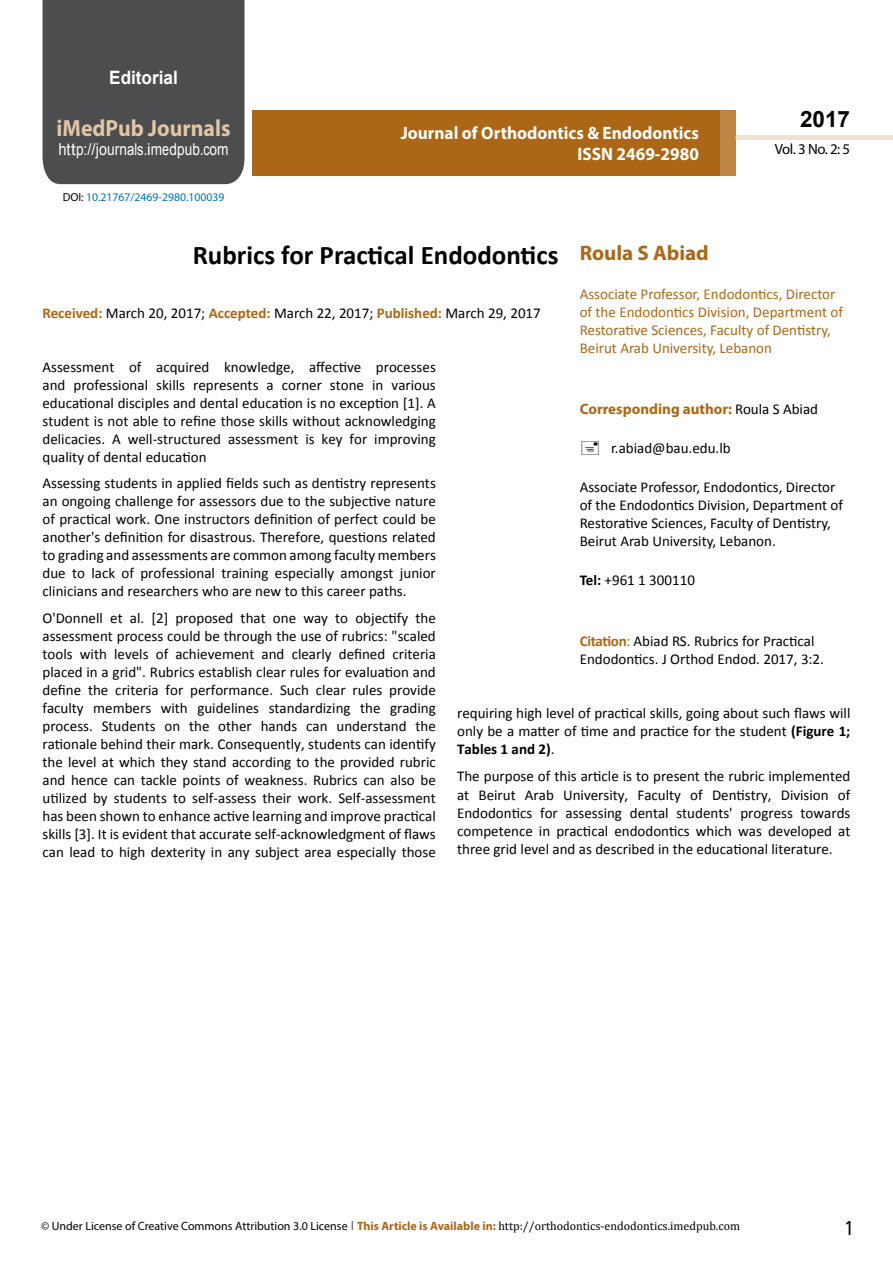
<style>
.page{position:relative;width:893px;height:1263px;background:#fff}
.page>*{position:absolute;margin:0;border:0;box-sizing:border-box;transform-origin:0 0}
.t1{font:700 27px "Calibri";color:#000}
.t2{font:25.5px "Tunga";color:#000}
.t3{font:700 23.4px "Myriad Pro";color:#e2c5a5;scale:.93 1}
.t4{font:700 22.5px "Arial";color:#000}
.t5{font:700 21px "Myriad Pro";color:#ab6715}
.t6{font:700 18.45px "Arial";color:#fff;scale:.93 1}
.t7{font:700 18px/21.6px "Myriad Pro";color:#fff;text-align:right;scale:.96 1}
.t8{font:16.5px "Arial";letter-spacing:.005em;color:#fff;scale:.89 1}
.t9{font:15px/18px "Calibri";color:#000;text-align:justify}
.t10{font:15px/18px "Calibri";color:#ab6715}
.t11{font:700 15px "Myriad Pro";color:#ab6715}
.t12{font:14.85px "Myriad Pro";color:#000}
.t13{font:12px "Myriad Pro";color:#000}
.t14{font:11.7px "Myriad Pro";color:#0072bc}
.s1{font-family:"Calibri"}
.s2{color:#000}
.s3{font-weight:700;color:#ab6715}
.s4{font-family:"Calibri";font-weight:400;color:#000}
.s5{font-weight:700}
.s6{color:#ab6715}
.s7{font-family:"Tunga"}
.s8{font-family:"Cambria"}
</style>
<div class="page">
<div style="left:43px;top:0;width:201px;height:184px;background:#4c4d4f"></div>
<div style="left:252px;top:110px;width:469px;height:66px;background:#ab6715"></div>
<div style="left:720px;top:110px;width:16px;height:66px;background:#be8545"></div>
<div style="left:736px;top:135px;width:157px;height:5px;background:#f0e2d2"></div>
<p class="t6" style="left:109px;top:65px;width:75px">Editorial</p>
<h3 class="t3" style="left:57px;top:113px;width:188px">iMedPub Journals</h3>
<p class="t8" style="left:58px;top:139px;width:193px">http://journals<span class="s1">.</span>imedpub<span class="s1">.</span>com</p>
<p class="t14" style="left:63px;top:190px;width:163px"><span class="s2">DOI:</span> 10.21767/2469-2980.100039</p>
<p class="t7" style="left:401px;top:121px;width:312px">Journal of Orthodontics &amp; Endodontics<br>ISSN 2469-2980</p>
<h3 class="t4" style="left:800px;top:104px;width:52px">2017</h3>
<p class="t12" style="left:775px;top:140px;width:77px">Vol. 3 No. 2: 5</p>
<h1 class="t1" style="left:193px;top:238px;width:367px">Rubrics for Practical Endodontics</h1>
<p class="t9" style="left:43px;top:304px;width:500px"><span class="s3">Received:</span> March 20, 2017; <span class="s3">Accepted:</span> March 22, 2017; <span class="s3">Published:</span> March 29, 2017</p>
<h3 class="t5" style="left:580px;top:239px;width:131px">Roula S Abiad</h3>
<p class="t10" style="left:580px;top:285px;width:265px">Associate Professor, Endodontics, Director of the Endodontics Division, Department of Restorative Sciences, Faculty of Dentistry, Beirut Arab University, Lebanon</p>
<p class="t9" style="left:43px;top:358px;width:395px">Assessment of acquired knowledge, affective processes and professional skills represents a corner stone in various educational disciples and dental education is no exception [1]. A student is not able to refine those skills without acknowledging delicacies. A well-structured assessment is key for improving quality of dental education</p>
<p class="t9" style="left:43px;top:474px;width:395px">Assessing students in applied fields such as dentistry represents an ongoing challenge for assessors due to the subjective nature of practical work. One instructors definition of perfect could be another's definition for disastrous. Therefore, questions related to grading and assessments are common among faculty members due to lack of professional training especially amongst junior clinicians and researchers who are new to this career paths.</p>
<p class="t9" style="left:43px;top:609px;width:395px">O'Donnell et al. [2] proposed that one way to objectify the assessment process could be through the use of rubrics: "scaled tools with levels of achievement and clearly defined criteria placed in a grid". Rubrics establish clear rules for evaluation and define the criteria for performance. Such clear rules provide faculty members with guidelines standardizing the grading process. Students on the other hands can understand the rationale behind their mark. Consequently, students can identify the level at which they stand according to the provided rubric and hence can tackle points of weakness. Rubrics can also be utilized by students to self-assess their work. Self-assessment has been shown to enhance active learning and improve practical skills [3]. It is evident that accurate self-acknowledgment of flaws can lead to high dexterity in any subject area especially those</p>
<p class="t11" style="left:580px;top:399px;width:240px">Corresponding author: <span class="s4">Roula S Abiad</span></p>
<p class="t9" style="left:611px;top:439px;width:121px">r.abiad@bau.edu.lb</p>
<p class="t9" style="left:580px;top:478px;width:265px;text-align:left">Associate Professor, Endodontics, Director of the Endodontics Division, Department of Restorative Sciences, Faculty of Dentistry, Beirut Arab University, Lebanon.</p>
<p class="t9" style="left:580px;top:571px;width:117px"><span class="s5">Tel:</span> +961 1 300110</p>
<p class="t9" style="left:580px;top:632px;width:246px"><span class="s3">Citation</span><span class="s6">:</span> Abiad RS. Rubrics for Practical<br>Endodontics. J Orthod Endod. 2017, 3:2.</p>
<p class="t9" style="left:457px;top:704px;width:395px">requiring high level of practical skills, going about such flaws will only be a matter of time and practice for the student <span class="s5">(Figure 1; Tables 1 and 2)</span>.</p>
<p class="t9" style="left:457px;top:767px;width:395px">The purpose of this article is to present the rubric implemented at Beirut Arab University, Faculty of Dentistry, Division of Endodontics for assessing dental students' progress towards competence in practical endodontics which was developed at three grid level and as described in the educational literature.</p>
<p class="t13" style="left:41px;top:1219px;width:700px">© Under License of Creative Commons Attribution 3.0 License <span class="s7">|</span> <span class="s3">This Article is Available in:</span> <span class="s8">http://orthodontics-endodontics.imedpub.com</span></p>
<h2 class="t2" style="left:845px;top:1211px;width:9px">1</h2>
</div>
